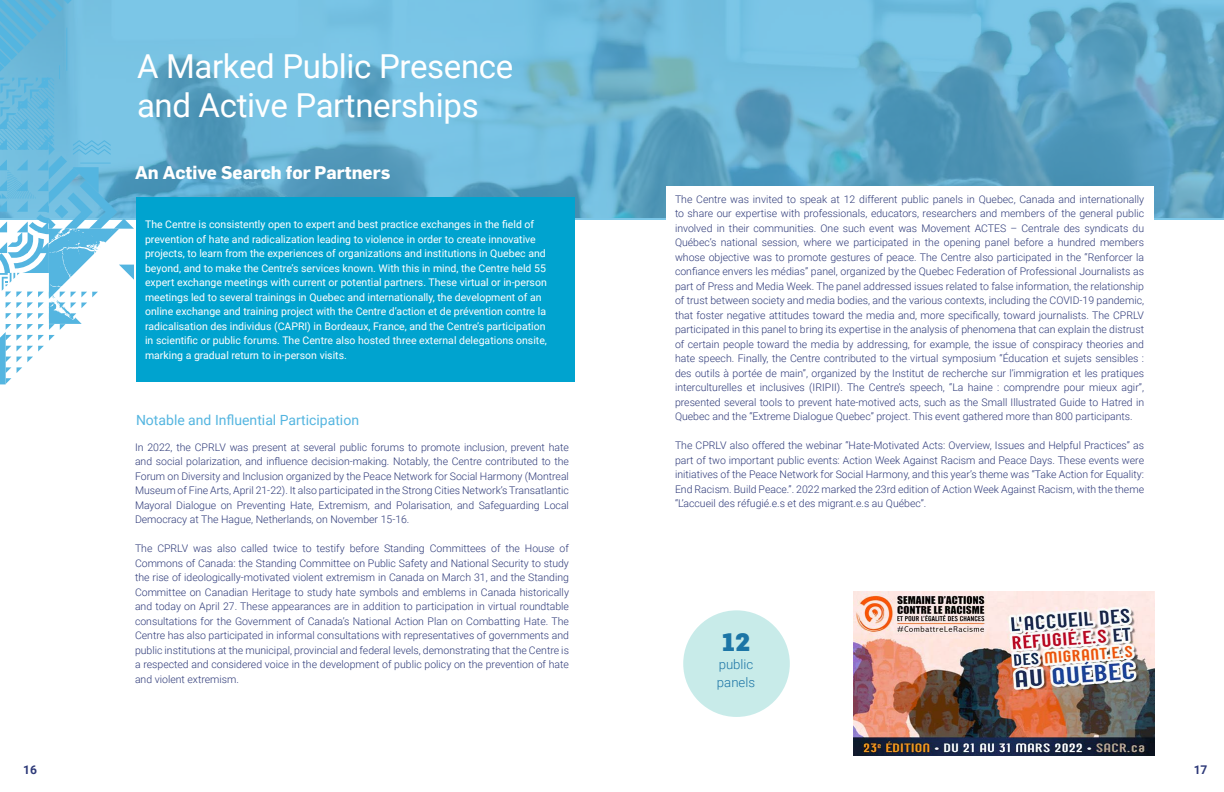
<style>
.page{position:relative;width:1224px;height:792px;background:#fff}
.page>*{position:absolute;margin:0;border:0;box-sizing:border-box;transform-origin:0 0}
.t1{font:33px/39px "Roboto";letter-spacing:-.01em;color:#fff}
.t2{font:900 24.6px "Flama";color:#1c75a6}
.t3{font:700 18px "Flama";color:#fff}
.t4{font:14px "Roboto";color:#54b5e0}
.t5{font:300 13.2px/18.2px "Roboto";color:#1c75a6}
.t6{font:700 12px "Roboto";color:#2e3a79}
.t7{font:300 10.5px/14.5px "Roboto";color:#2e3a79;text-align:justify}
.t8{font:10.5px/14.5px "Roboto";color:#fff}
</style>
<div class="page">
<svg style="left:134px;top:0;width:1090px;height:219px;background:#67b0d0"></svg>
<img style="left:853px;top:591px;width:301px;height:165px">
<div style="left:666px;top:186px;width:487px;height:400px;background:#fff"></div>
<div style="left:684px;top:611px;width:105px;height:105px;background:#c8ebe9;border-radius:50%"></div>
<div style="left:683px;top:610px;width:107px;height:107px;border:2px solid #3bbab3;border-radius:50%"></div>
<svg style="left:0;top:0;width:134px;height:384px"></svg>
<div style="left:136px;top:197px;width:439px;height:185px;background:#00a3cf"></div>
<p class="t6" style="left:23px;top:761px;width:15px">16</p>
<h1 class="t1" style="left:137px;top:45px;width:378px">A Marked Public Presence and Active Partnerships</h1>
<h3 class="t3" style="left:135px;top:159px;width:257px">An Active Search for Partners</h3>
<p class="t8" style="left:145px;top:217px;width:403px">The Centre is consistently open to expert and best practice exchanges in the field of prevention of hate and radicalization leading to violence in order to create innovative projects, to learn from the experiences of organizations and institutions in Quebec and beyond, and to make the Centre’s services known. With this in mind, the Centre held 55 expert exchange meetings with current or potential partners. These virtual or in-person meetings led to several trainings in Quebec and internationally, the development of an online exchange and training project with the Centre d’action et de prévention contre la radicalisation des individus (CAPRI) in Bordeaux, France, and the Centre’s participation in scientific or public forums. The Centre also hosted three external delegations onsite, marking a gradual return to in-person visits.</p>
<h3 class="t4" style="left:136px;top:411px;width:225px">Notable and Influential Participation</h3>
<p class="t7" style="left:135px;top:440px;width:436px">In 2022, the CPRLV was present at several public forums to promote inclusion, prevent hate and social polarization, and influence decision-making. Notably, the Centre contributed to the Forum on Diversity and Inclusion organized by the Peace Network for Social Harmony (Montreal Museum of Fine Arts, April 21-22). It also participated in the Strong Cities Network’s Transatlantic Mayoral Dialogue on Preventing Hate, Extremism, and Polarisation, and Safeguarding Local Democracy at The Hague, Netherlands, on November 15-16.</p>
<p class="t7" style="left:135px;top:541px;width:436px">The CPRLV was also called twice to testify before Standing Committees of the House of Commons of Canada: the Standing Committee on Public Safety and National Security to study the rise of ideologically-motivated violent extremism in Canada on March 31, and the Standing Committee on Canadian Heritage to study hate symbols and emblems in Canada historically and today on April 27. These appearances are in addition to participation in virtual roundtable consultations for the Government of Canada’s National Action Plan on Combatting Hate. The Centre has also participated in informal consultations with representatives of governments and public institutions at the municipal, provincial and federal levels, demonstrating that the Centre is a respected and considered voice in the development of public policy on the prevention of hate and violent extremism.</p>
<p class="t7" style="left:675px;top:192px;width:471px">The Centre was invited to speak at 12 different public panels in Quebec, Canada and internationally to share our expertise with professionals, educators, researchers and members of the general public involved in their communities. One such event was Movement ACTES – Centrale des syndicats du Québec’s national session, where we participated in the opening panel before a hundred members whose objective was to promote gestures of peace. The Centre also participated in the “Renforcer la confiance envers les médias” panel, organized by the Quebec Federation of Professional Journalists as part of Press and Media Week. The panel addressed issues related to false information, the relationship of trust between society and media bodies, and the various contexts, including the COVID-19 pandemic, that foster negative attitudes toward the media and, more specifically, toward journalists. The CPRLV participated in this panel to bring its expertise in the analysis of phenomena that can explain the distrust of certain people toward the media by addressing, for example, the issue of conspiracy theories and hate speech. Finally, the Centre contributed to the virtual symposium “Éducation et sujets sensibles : des outils à portée de main”, organized by the Institut de recherche sur l’immigration et les pratiques interculturelles et inclusives (IRIPII). The Centre’s speech, “La haine : comprendre pour mieux agir”, presented several tools to prevent hate-motived acts, such as the Small Illustrated Guide to Hatred in Quebec and the “Extreme Dialogue Quebec” project. This event gathered more than 800 participants.</p>
<p class="t7" style="left:675px;top:438px;width:471px">The CPRLV also offered the webinar “Hate-Motivated Acts: Overview, Issues and Helpful Practices” as part of two important public events: Action Week Against Racism and Peace Days. These events were initiatives of the Peace Network for Social Harmony, and this year’s theme was “Take Action for Equality:<br>End Racism. Build Peace.”. 2022 marked the 23rd edition of Action Week Against Racism, with the theme “L’accueil des réfugié.e.s et des migrant.e.s au Québec”.</p>
<h2 class="t2" style="left:722px;top:624px;width:30px">12</h2>
<p class="t5" style="left:717px;top:655px;width:40px">public panels</p>
<p class="t6" style="left:1194px;top:761px;width:15px">17</p>
</div>
